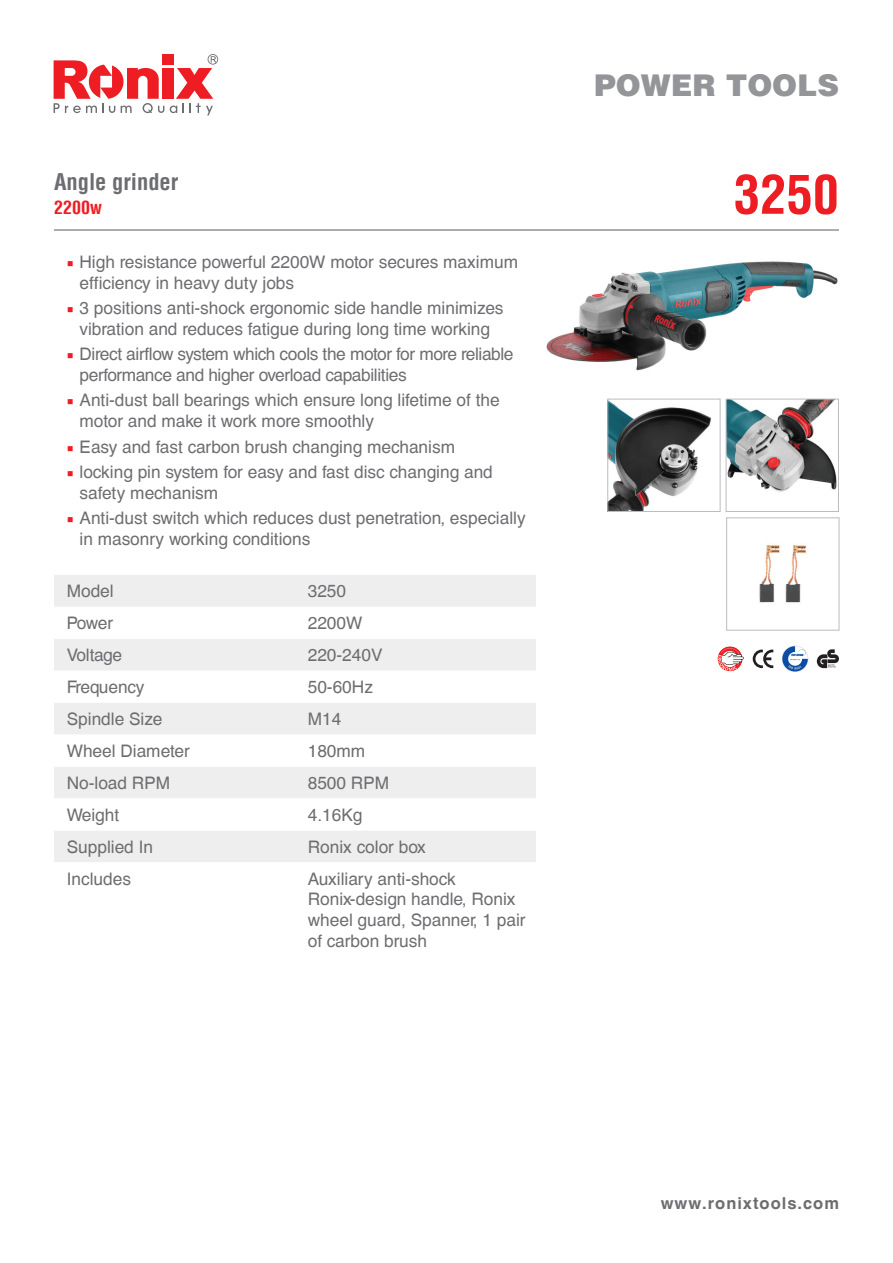
<style>
.page{position:relative;width:893px;height:1263px;background:#fff}
.page>*{position:absolute;margin:0;border:0;box-sizing:border-box;transform-origin:0 0}
.t1{font:700 condensed 52.5px "Helvetica LT";color:#ee1d23}
.t2{font:900 30px "Helvetica LT";color:#939598}
.t3{font:700 condensed 22.5px "Helvetica LT";color:#6c6d70}
.t4{font:700 condensed 18px "Helvetica LT";color:#ee1d23}
.t5{font:17.25px/21px "Helvetica CE";color:#6c6d70}
.t6{font:17.25px/21px "Helvetica CE";letter-spacing:-.02em;color:#6c6d70}
.t7{font:17.25px "Helvetica CE";letter-spacing:-.025em;color:#6c6d70}
.t8{font:700 16.5px "Helvetica CE";letter-spacing:.06em;color:#6c6d70}
.s1{font-family:"Minion Pro";color:#ee1d23}
</style>
<div class="page">
<svg style="left:170px;top:54px;width:48px;height:61px"></svg>
<div style="left:162px;top:68px;width:11px;height:31px;background:#ee1d23"></div>
<svg style="left:54px;top:60px;width:110px;height:53px"></svg>
<div style="left:162px;top:54px;width:11px;height:11px;background:#ee1d23"></div>
<img style="left:546px;top:261px;width:292px;height:110px">
<div style="left:54px;top:575px;width:482px;height:32px;background:#eeeeef"></div>
<svg style="left:54px;top:639px;width:482px;height:223px;fill:#eeeeef"></svg>
<img style="left:609px;top:401px;width:103px;height:109px">
<div style="left:607px;top:399px;width:114px;height:113px;border:1px solid #bcbdc0"></div>
<img style="left:728px;top:401px;width:109px;height:91px">
<div style="left:726px;top:399px;width:113px;height:113px;border:1px solid #bcbdc0"></div>
<hr style="left:54px;top:229px;width:785px;height:2px;background:#6c6d70">
<img style="left:759px;top:545px;width:47px;height:58px">
<div style="left:726px;top:517px;width:113px;height:114px;border:1px solid #bcbdc0"></div>
<svg style="left:782px;top:646px;width:26px;height:26px"></svg>
<svg style="left:717px;top:646px;width:27px;height:26px"></svg>
<svg style="left:753px;top:649px;width:20px;height:19px"></svg>
<svg style="left:817px;top:649px;width:22px;height:19px"></svg>
<h3 class="t3" style="left:54px;top:167px;width:126px">Angle grinder</h3>
<p class="t4" style="left:54px;top:196px;width:50px">2200w</p>
<p class="t5" style="left:80px;top:251px;width:440px;text-indent:-13px"><span class="s1">■</span> High resistance powerful 2200W motor secures maximum efficiency in heavy duty jobs</p>
<p class="t5" style="left:67px;top:297px;width:438px;text-align:center"><span class="s1">■</span> 3 positions anti-shock ergonomic side handle minimizes vibration and reduces fatigue during long time working</p>
<p class="t6" style="left:80px;top:344px;width:436px;text-indent:-13px"><span class="s1">■</span> Direct airflow system which cools the motor for more reliable performance and higher overload capabilities</p>
<p class="t5" style="left:80px;top:390px;width:422px;text-indent:-13px"><span class="s1">■</span> Anti-dust ball bearings which ensure long lifetime of the motor and make it work more smoothly</p>
<p class="t5" style="left:67px;top:436px;width:390px"><span class="s1">■</span> Easy and fast carbon brush changing mechanism</p>
<p class="t5" style="left:80px;top:461px;width:415px;text-indent:-13px"><span class="s1">■</span> locking pin system for easy and fast disc changing and safety mechanism</p>
<p class="t5" style="left:80px;top:508px;width:448px;text-indent:-13px"><span class="s1">■</span> Anti-dust switch which reduces dust penetration, especially in masonry working conditions</p>
<p class="t5" style="left:67px;top:581px;width:48px">Model</p>
<p class="t5" style="left:308px;top:581px;width:40px">3250</p>
<p class="t5" style="left:67px;top:612px;width:48px">Power</p>
<p class="t5" style="left:308px;top:612px;width:56px">2200W</p>
<p class="t7" style="left:67px;top:645px;width:57px">Voltage</p>
<p class="t5" style="left:308px;top:644px;width:76px">220-240V</p>
<p class="t5" style="left:67px;top:676px;width:79px">Frequency</p>
<p class="t5" style="left:308px;top:676px;width:67px">50-60Hz</p>
<p class="t5" style="left:67px;top:708px;width:97px">Spindle Size</p>
<p class="t5" style="left:308px;top:708px;width:35px">M14</p>
<p class="t5" style="left:67px;top:740px;width:125px">Wheel Diameter</p>
<p class="t5" style="left:308px;top:740px;width:59px">180mm</p>
<p class="t5" style="left:67px;top:772px;width:105px">No-load RPM</p>
<p class="t5" style="left:308px;top:772px;width:83px">8500 RPM</p>
<p class="t5" style="left:67px;top:804px;width:54px">Weight</p>
<p class="t5" style="left:308px;top:804px;width:56px">4.16Kg</p>
<p class="t5" style="left:67px;top:836px;width:88px">Supplied In</p>
<p class="t5" style="left:308px;top:836px;width:120px">Ronix color box</p>
<p class="t5" style="left:67px;top:868px;width:66px">Includes</p>
<p class="t5" style="left:308px;top:868px;width:219px">Auxiliary anti-shock<br>Ronix-design handle, Ronix wheel guard, Spanner, 1 pair of carbon brush</p>
<h2 class="t2" style="left:594px;top:65px;width:246px">POWER TOOLS</h2>
<h1 class="t1" style="left:734px;top:162px;width:107px">3250</h1>
<p class="t8" style="left:661px;top:1193px;width:180px">www.ronixtools.com</p>
</div>
